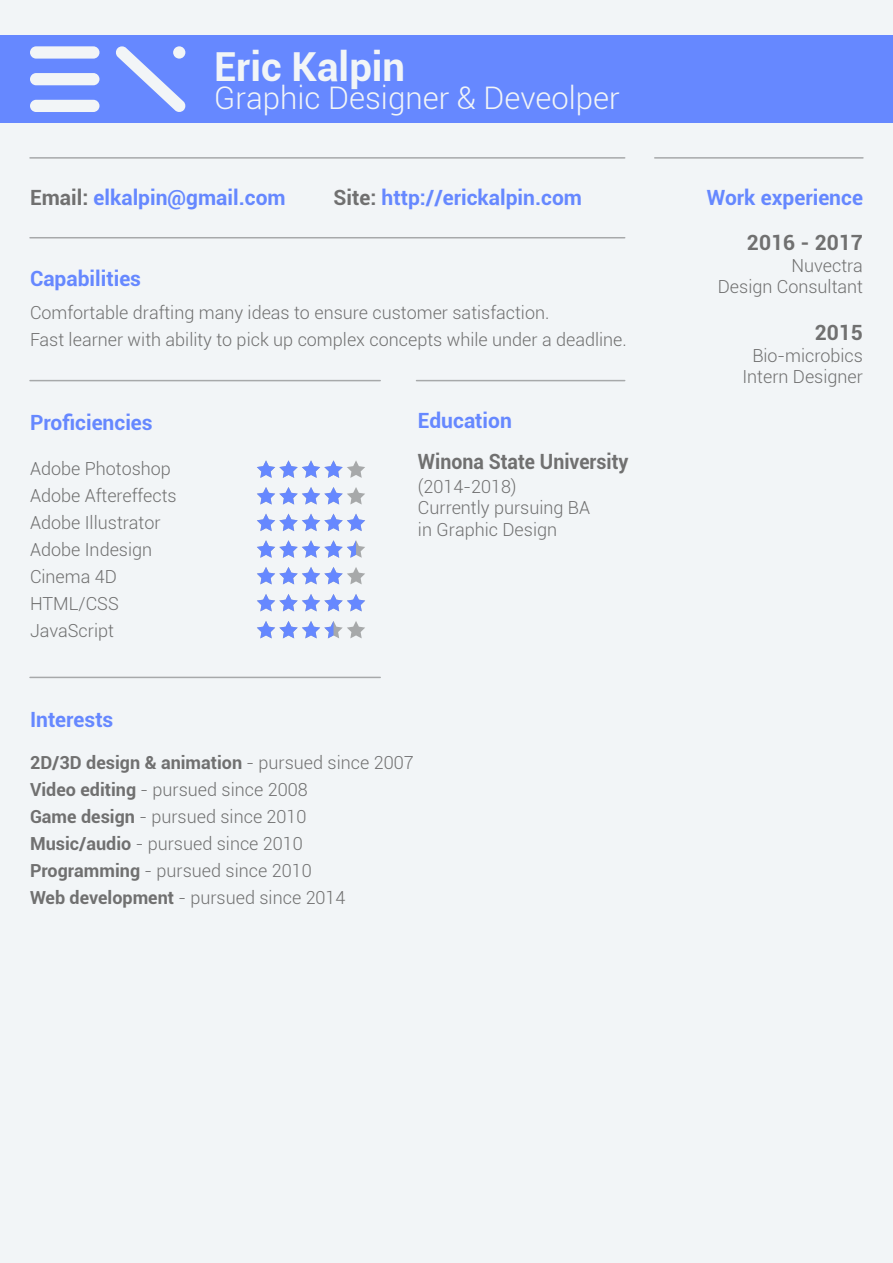
<style>
.page{position:relative;width:893px;height:1263px;background:#f2f5f7}
.page>*{position:absolute;margin:0;border:0;box-sizing:border-box;transform-origin:0 0}
.t1{font:700 40.05px "Roboto";color:#f2f5f7}
.t2{font:300 31.2px "Roboto";color:#f2f5f7}
.t3{font:700 21px "Roboto";color:#68f}
.t4{font:700 21px "Roboto";color:#707070;scale:.93 1}
.t5{font:700 21px "Roboto";color:#707070}
.t6{font:300 18px/27px "Roboto";color:#707070}
.s1{color:#707070}
.s2{font-weight:700}
</style>
<div class="page">
<div style="left:0;top:36px;width:893px;height:87px;background:#68f"></div>
<div style="left:30px;top:46px;width:69px;height:13px;background:#f2f5f7;border-radius:6px"></div>
<div style="left:30px;top:73px;width:69px;height:12px;background:#f2f5f7;border-radius:6px"></div>
<div style="left:30px;top:100px;width:69px;height:12px;background:#f2f5f7;border-radius:6px"></div>
<svg style="left:116px;top:46px;width:70px;height:66px"></svg>
<hr style="left:30px;top:157px;width:595px;height:2px;background:#a7a9aa">
<hr style="left:30px;top:237px;width:595px;height:1px;background:#a7a9aa">
<hr style="left:30px;top:380px;width:350px;height:1px;background:#a7a9aa">
<hr style="left:30px;top:677px;width:350px;height:1px;background:#a7a9aa">
<hr style="left:416px;top:380px;width:209px;height:1px;background:#a7a9aa">
<hr style="left:655px;top:157px;width:208px;height:2px;background:#a7a9aa">
<svg style="left:257px;top:460px;width:108px;height:18px"></svg>
<svg style="left:257px;top:487px;width:108px;height:17px"></svg>
<svg style="left:257px;top:514px;width:108px;height:17px"></svg>
<svg style="left:257px;top:540px;width:108px;height:18px"></svg>
<svg style="left:257px;top:567px;width:108px;height:17px"></svg>
<svg style="left:257px;top:594px;width:108px;height:17px"></svg>
<svg style="left:257px;top:621px;width:108px;height:17px"></svg>
<h1 class="t1" style="left:214px;top:38px;width:193px">Eric Kalpin</h1>
<h2 class="t2" style="left:214px;top:77px;width:407px">Graphic Designer &amp; Deveolper</h2>
<p class="t3" style="left:30px;top:183px;width:257px"><span class="s1">Email:</span> elkalpin@gmail.com</p>
<p class="t3" style="left:707px;top:183px;width:158px">Work experience</p>
<p class="t3" style="left:333px;top:183px;width:250px"><span class="s1">Site:</span> http://erickalpin.com</p>
<p class="t3" style="left:30px;top:263px;width:113px">Capabilities</p>
<p class="t6" style="left:30px;top:298px;width:598px">Comfortable drafting many ideas to ensure customer satisfaction.<br>Fast learner with ability to pick up complex concepts while under a deadline.</p>
<p class="t3" style="left:30px;top:408px;width:124px">Proficiencies</p>
<p class="t6" style="left:30px;top:455px;width:148px">Adobe Photoshop<br>Adobe Aftereffects<br>Adobe Illustrator<br>Adobe Indesign<br>Cinema 4D<br>HTML/CSS<br>JavaScript</p>
<p class="t3" style="left:30px;top:705px;width:85px">Interests</p>
<p class="t3" style="left:418px;top:405px;width:95px">Education</p>
<p class="t4" style="left:418px;top:446px;width:228px">Winona State University</p>
<p class="t6" style="left:418px;top:475px;width:174px;line-height:21.6px">(2014-2018)<br>Currently pursuing BA in Graphic Design</p>
<p class="t6" style="left:30px;top:749px;width:385px"><span class="s2">2D/3D design &amp; animation</span> - pursued since 2007<br><span class="s2">Video editing</span> - pursued since 2008<br><span class="s2">Game design</span> - pursued since 2010<br><span class="s2">Music/audio</span> - pursued since 2010<br><span class="s2">Programming</span> - pursued since 2010<br><span class="s2">Web development</span> - pursued since 2014</p>
<p class="t5" style="left:747px;top:228px;width:118px">2016 - 2017</p>
<p class="t6" style="left:718px;top:254px;width:147px;line-height:21.6px;text-align:right">Nuvectra<br>Design Consultant</p>
<p class="t5" style="left:815px;top:318px;width:50px">2015</p>
<p class="t6" style="left:742px;top:344px;width:122px;line-height:21.6px;text-align:center">Bio-microbics<br>Intern Designer</p>
</div>
